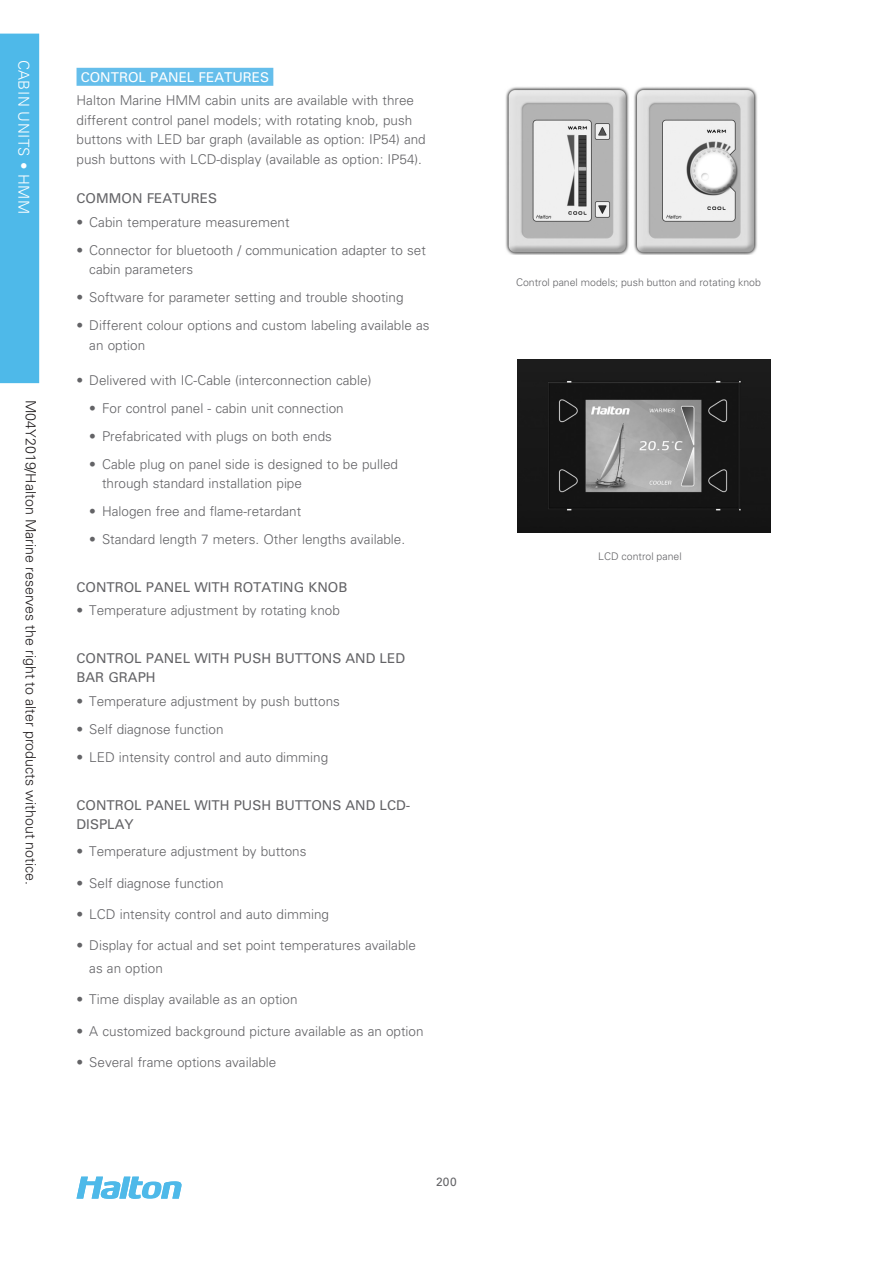
<style>
.page{position:relative;width:893px;height:1263px;background:#fff}
.page>*{position:absolute;margin:0;border:0;box-sizing:border-box;transform-origin:0 0}
.t1{font:300 15px "Univers LT Std";letter-spacing:.03em;color:#fff}
.t2{font:300 14.25px "Univers LT Std";color:#231f20}
._5__Tuotteen_leipäte{font:300 13.5px/19.5px "Univers LT Std";color:#636366}
._8__Taulukon_otsikko{font:13.5px/19.5px "Univers LT Std";color:#636366}
._4__Sininen_palkki{font:13.5px "Univers LT Std";color:#fff}
.t3{font:12px "Univers LT Std";color:#636366}
._9__Kuvateksti{font:300 10.5px "Univers LT Std";color:#636366}
</style>
<div class="page">
<svg style="left:77px;top:1177px;width:105px;height:22px"></svg>
<div style="left:0;top:34px;width:39px;height:349px;background:#4eb9e9"></div>
<div style="left:77px;top:68px;width:196px;height:18px;background:#65beeb"></div>
<img style="left:505px;top:87px;width:252px;height:168px">
<img style="left:518px;top:360px;width:253px;height:172px">
<p class="t1" style="left:33px;top:60px;width:156px;rotate:90deg">CABIN UNITS • HMM</p>
<p class="t2" style="left:39px;top:400px;width:487px;rotate:90deg">M04Y2019/Halton Marine reserves the right to alter products without notice.</p>
<p class="_4__Sininen_palkki" style="left:81px;top:69px;width:190px">CONTROL PANEL FEATURES</p>
<p class="_5__Tuotteen_leipäte" style="left:77px;top:91px;width:351px">Halton Marine HMM cabin units are available with three different control panel models; with rotating knob, push buttons with LED bar graph (available as option: IP54) and push buttons with LCD-display (available as option: IP54).</p>
<p class="_8__Taulukon_otsikko" style="left:77px;top:188px;width:142px">COMMON FEATURES</p>
<p class="_5__Tuotteen_leipäte" style="left:77px;top:212px;width:215px">• Cabin temperature measurement</p>
<p class="_5__Tuotteen_leipäte" style="left:89px;top:240px;width:338px;text-indent:-13px">• Connector for bluetooth / communication adapter to set cabin parameters</p>
<p class="_5__Tuotteen_leipäte" style="left:77px;top:288px;width:329px">• Software for parameter setting and trouble shooting</p>
<p class="_5__Tuotteen_leipäte" style="left:89px;top:316px;width:342px;text-indent:-13px">• Different colour options and custom labeling available as an option</p>
<p class="_5__Tuotteen_leipäte" style="left:77px;top:370px;width:296px">• Delivered with IC-Cable (interconnection cable)</p>
<p class="_5__Tuotteen_leipäte" style="left:89px;top:398px;width:256px">• For control panel - cabin unit connection</p>
<p class="_5__Tuotteen_leipäte" style="left:89px;top:426px;width:244px">• Prefabricated with plugs on both ends</p>
<p class="_5__Tuotteen_leipäte" style="left:102px;top:454px;width:298px;text-indent:-13px">• Cable plug on panel side is designed to be pulled through standard installation pipe</p>
<p class="_5__Tuotteen_leipäte" style="left:89px;top:502px;width:213px">• Halogen free and flame-retardant</p>
<p class="_5__Tuotteen_leipäte" style="left:89px;top:530px;width:317px">• Standard length 7 meters. Other lengths available.</p>
<p class="_8__Taulukon_otsikko" style="left:77px;top:577px;width:272px">CONTROL PANEL WITH ROTATING KNOB</p>
<p class="_5__Tuotteen_leipäte" style="left:77px;top:601px;width:265px">• Temperature adjustment by rotating knob</p>
<p class="_8__Taulukon_otsikko" style="left:77px;top:648px;width:330px">CONTROL PANEL WITH PUSH BUTTONS AND LED<br>BAR GRAPH</p>
<p class="_5__Tuotteen_leipäte" style="left:77px;top:692px;width:265px">• Temperature adjustment by push buttons</p>
<p class="_5__Tuotteen_leipäte" style="left:77px;top:720px;width:149px">• Self diagnose function</p>
<p class="_5__Tuotteen_leipäte" style="left:77px;top:748px;width:253px">• LED intensity control and auto dimming</p>
<p class="_8__Taulukon_otsikko" style="left:77px;top:795px;width:335px">CONTROL PANEL WITH PUSH BUTTONS AND LCD-<br>DISPLAY</p>
<p class="_5__Tuotteen_leipäte" style="left:77px;top:842px;width:231px">• Temperature adjustment by buttons</p>
<p class="_5__Tuotteen_leipäte" style="left:77px;top:873px;width:149px">• Self diagnose function</p>
<p class="_5__Tuotteen_leipäte" style="left:77px;top:904px;width:254px">• LCD intensity control and auto dimming</p>
<p class="_5__Tuotteen_leipäte" style="left:89px;top:934px;width:328px;line-height:22.8px;text-indent:-13px">• Display for actual and set point temperatures available as an option</p>
<p class="_5__Tuotteen_leipäte" style="left:77px;top:990px;width:222px">• Time display available as an option</p>
<p class="_5__Tuotteen_leipäte" style="left:77px;top:1021px;width:349px">• A customized background picture available as an option</p>
<p class="_5__Tuotteen_leipäte" style="left:77px;top:1052px;width:201px">• Several frame options available</p>
<p class="t3" style="left:436px;top:1174px;width:22px">200</p>
<p class="_9__Kuvateksti" style="left:516px;top:276px;width:246px">Control panel models; push button and rotating knob</p>
<p class="_9__Kuvateksti" style="left:598px;top:550px;width:85px">LCD control panel</p>
</div>
